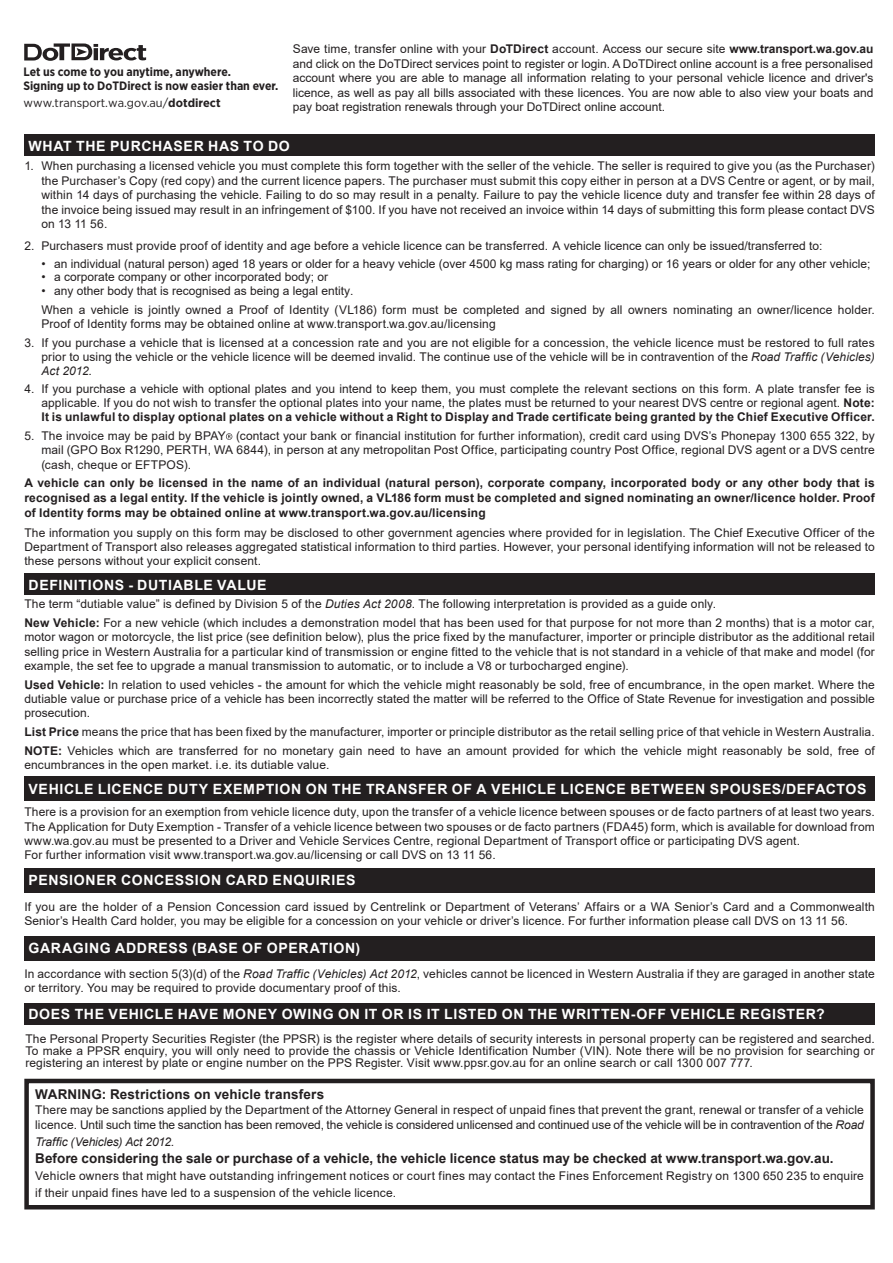
<style>
.page{position:relative;width:893px;height:1263px;background:#fff}
.page>*{position:absolute;margin:0;border:0;box-sizing:border-box;transform-origin:0 0}
.t1{font:700 14.1px "Arial";letter-spacing:.045em;color:#fff}
.t2{font:700 13.5px "Arial";letter-spacing:.005em;color:#231f20}
.t3{font:700 12.15px "Gotham Narrow";color:#231f20}
.t4{font:12px/14.4px "Arial";letter-spacing:.01em;color:#231f20;text-align:justify}
.t5{font:700 12px/15px "Arial";letter-spacing:.02em;color:#231f20;text-align:justify}
.t6{font:italic 12px "Arial";letter-spacing:-.01em;color:#231f20}
.t7{font:11.85px "Gotham Narrow";color:#231f20;scale:1.07 1}
.s1{font-weight:700}
.s2{font-style:italic}
</style>
<div class="page">
<div style="left:24px;top:574px;width:851px;height:21px;background:#231f20"></div>
<div style="left:24px;top:1003px;width:851px;height:21px;background:#231f20"></div>
<div style="left:24px;top:868px;width:851px;height:24px;background:#231f20"></div>
<div style="left:24px;top:777px;width:851px;height:24px;background:#231f20"></div>
<div style="left:24px;top:936px;width:851px;height:24px;background:#231f20"></div>
<div style="left:24px;top:1079px;width:851px;height:130px;border:4px solid #231f20"></div>
<div style="left:24px;top:135px;width:851px;height:21px;background:#231f20"></div>
<svg style="left:226px;top:433px;width:6px;height:7px"></svg>
<svg style="left:24px;top:43px;width:122px;height:18px"></svg>
<p class="t4" style="left:293px;top:42px;width:582px">Save time, transfer online with your <span class="s1">DoTDirect</span> account. Access our secure site <span class="s1">www.transport.wa.gov.au </span>and click on the DoTDirect services point to register or login. A DoTDirect online account is a free personalised account where you are able to manage all information relating to your personal vehicle licence and driver's</p>
<p class="t3" style="left:23px;top:64px;width:209px">Let us come to you anytime, anywhere.</p>
<p class="t3" style="left:23px;top:78px;width:256px">Signing up to DoTDirect is now easier than ever.</p>
<p class="t4" style="left:293px;top:85px;width:582px">licence, as well as pay all bills associated with these licences. You are now able to also view your boats and</p>
<p class="t7" style="left:24px;top:95px;width:186px">www.transport.wa.gov.au/<span class="s1">dotdirect</span></p>
<p class="t4" style="left:293px;top:100px;width:374px">pay boat registration renewals through your DoTDirect online account.</p>
<p class="t1" style="left:29px;top:136px;width:263px">WHAT THE PURCHASER HAS TO DO</p>
<p class="t4" style="left:41px;top:159px;width:835px;text-indent:-17px">1. When purchasing a licensed vehicle you must complete this form together with the seller of the vehicle. The seller is required to give you (as the Purchaser) the Purchaser’s Copy (red copy) and the current licence papers. The purchaser must submit this copy either in person at a DVS Centre or agent, or by mail, within 14 days of purchasing the vehicle. Failing to do so may result in a penalty. Failure to pay the vehicle licence duty and transfer fee within 28 days of the invoice being issued may result in an infringement of $100. If you have not received an invoice within 14 days of submitting this form please contact DVS on 13 11 56.</p>
<p class="t4" style="left:24px;top:239px;width:800px">2. Purchasers must provide proof of identity and age before a vehicle licence can be transferred. A vehicle licence can only be issued/transferred to:</p>
<p class="t4" style="left:41px;top:256px;width:831px">• an individual (natural person) aged 18 years or older for a heavy vehicle (over 4500 kg mass rating for charging) or 16 years or older for any other vehicle;</p>
<p class="t4" style="left:41px;top:270px;width:288px">• a corporate company or other incorporated body; or</p>
<p class="t4" style="left:41px;top:281px;width:835px;line-height:18.6px">• any other body that is recognised as being a legal entity.<br>When a vehicle is jointly owned a Proof of Identity (VL186) form must be completed and signed by all owners nominating an owner/licence holder.</p>
<p class="t4" style="left:41px;top:317px;width:456px">Proof of Identity forms may be obtained online at www.transport.wa.gov.au/licensing</p>
<p class="t4" style="left:41px;top:335px;width:835px;text-indent:-17px">3. If you purchase a vehicle that is licensed at a concession rate and you are not eligible for a concession, the vehicle licence must be restored to full rates prior to using the vehicle or the vehicle licence will be deemed invalid. The continue use of the vehicle will be in contravention of the <span class="s2">Road Traffic (Vehicles)<br>Act 2012.</span></p>
<p class="t4" style="left:41px;top:382px;width:835px;line-height:14px;text-indent:-17px">4. If you purchase a vehicle with optional plates and you intend to keep them, you must complete the relevant sections on this form. A plate transfer fee is applicable. If you do not wish to transfer the optional plates into your name, the plates must be returned to your nearest DVS centre or regional agent. <span class="s1">Note:<br>It is unlawful to display optional plates on a vehicle without a Right to Display and Trade certificate being granted by the Chief Executive Officer.</span></p>
<p class="t4" style="left:41px;top:428px;width:835px;text-indent:-17px">5. The invoice may be paid by BPAY (contact your bank or financial institution for further information), credit card using DVS’s Phonepay 1300 655 322, by mail (GPO Box R1290, PERTH, WA 6844), in person at any metropolitan Post Office, participating country Post Office, regional DVS agent or a DVS centre (cash, cheque or EFTPOS).</p>
<p class="t5" style="left:24px;top:475px;width:852px">A vehicle can only be licensed in the name of an individual (natural person), corporate company, incorporated body or any other body that is recognised as a legal entity. If the vehicle is jointly owned, a VL186 form must be completed and signed nominating an owner/licence holder. Proof of Identity forms may be obtained online at www.transport.wa.gov.au/licensing</p>
<p class="t4" style="left:24px;top:525px;width:852px">The information you supply on this form may be disclosed to other government agencies where provided for in legislation. The Chief Executive Officer of the Department of Transport also releases aggregated statistical information to third parties. However, your personal identifying information will not be released to these persons without your explicit consent.</p>
<p class="t1" style="left:29px;top:575px;width:240px">DEFINITIONS - DUTIABLE VALUE</p>
<p class="t4" style="left:24px;top:594px;width:852px;line-height:18.6px">The term “dutiable value” is defined by Division 5 of the <span class="s2">Duties Act 2008</span>. The following interpretation is provided as a guide only.<br><span class="s1">New Vehicle:</span> For a new vehicle (which includes a demonstration model that has been used for that purpose for not more than 2 months) that is a motor car,</p>
<p class="t4" style="left:24px;top:630px;width:852px">motor wagon or motorcycle, the list price (see definition below), plus the price fixed by the manufacturer, importer or principle distributor as the additional retail selling price in Western Australia for a particular kind of transmission or engine fitted to the vehicle that is not standard in a vehicle of that make and model (for example, the set fee to upgrade a manual transmission to automatic, or to include a V8 or turbocharged engine).</p>
<p class="t4" style="left:24px;top:677px;width:852px"><span class="s1">Used Vehicle:</span> In relation to used vehicles - the amount for which the vehicle might reasonably be sold, free of encumbrance, in the open market. Where the dutiable value or purchase price of a vehicle has been incorrectly stated the matter will be referred to the Office of State Revenue for investigation and possible prosecution.</p>
<p class="t4" style="left:24px;top:722px;width:852px;line-height:18.6px"><span class="s1">List Price</span> means the price that has been fixed by the manufacturer, importer or principle distributor as the retail selling price of that vehicle in Western Australia.<br><span class="s1">NOTE:</span> Vehicles which are transferred for no monetary gain need to have an amount provided for which the vehicle might reasonably be sold, free of</p>
<p class="t4" style="left:24px;top:758px;width:307px">encumbrances in the open market. i.e. its dutiable value.</p>
<p class="t1" style="left:29px;top:779px;width:840px">VEHICLE LICENCE DUTY EXEMPTION ON THE TRANSFER OF A VEHICLE LICENCE BETWEEN SPOUSES/DEFACTOS</p>
<p class="t4" style="left:24px;top:805px;width:852px;text-align:left">There is a provision for an exemption from vehicle licence duty, upon the transfer of a vehicle licence between spouses or de facto partners of at least two years.<br>The Application for Duty Exemption - Transfer of a vehicle licence between two spouses or de facto partners (FDA45) form, which is available for download from www.wa.gov.au must be presented to a Driver and Vehicle Services Centre, regional Department of Transport office or participating DVS agent.<br>For further information visit www.transport.wa.gov.au/licensing or call DVS on 13 11 56.</p>
<p class="t1" style="left:29px;top:870px;width:328px">PENSIONER CONCESSION CARD ENQUIRIES</p>
<p class="t4" style="left:24px;top:899px;width:852px">If you are the holder of a Pension Concession card issued by Centrelink or Department of Veterans’ Affairs or a WA Senior’s Card and a Commonwealth<br>Senior’s Health Card holder, you may be eligible for a concession on your vehicle or driver’s licence. For further information please call DVS on 13 11 56.</p>
<p class="t1" style="left:29px;top:938px;width:333px">GARAGING ADDRESS (BASE OF OPERATION)</p>
<p class="t4" style="left:24px;top:966px;width:852px">In accordance with section 5(3)(d) of the <span class="s2">Road Traffic (Vehicles) Act 2012</span>, vehicles cannot be licenced in Western Australia if they are garaged in another state or territory. You may be required to provide documentary proof of this.</p>
<p class="t1" style="left:29px;top:1004px;width:798px">DOES THE VEHICLE HAVE MONEY OWING ON IT OR IS IT LISTED ON THE WRITTEN-OFF VEHICLE REGISTER?</p>
<p class="t4" style="left:25px;top:1032px;width:851px;line-height:12px">The Personal Property Securities Register (the PPSR) is the register where details of security interests in personal property can be registered and searched.<br>To make a PPSR enquiry, you will only need to provide the chassis or Vehicle Identification Number (VIN). Note there will be no provision for searching or registering an interest by plate or engine number on the PPS Register. Visit www.ppsr.gov.au for an online search or call 1300 007 777.</p>
<p class="t2" style="left:35px;top:1085px;width:290px">WARNING: Restrictions on vehicle transfers</p>
<p class="t4" style="left:35px;top:1103px;width:830px;line-height:15px">There may be sanctions applied by the Department of the Attorney General in respect of unpaid fines that prevent the grant, renewal or transfer of a vehicle licence. Until such time the sanction has been removed, the vehicle is considered unlicensed and continued use of the vehicle will be in contravention of the <span class="s2">Road</span></p>
<p class="t6" style="left:35px;top:1134px;width:141px">Traffic (Vehicles) Act 2012.</p>
<p class="t2" style="left:35px;top:1149px;width:800px">Before considering the sale or purchase of a vehicle, the vehicle licence status may be checked at www.transport.wa.gov.au.</p>
<p class="t4" style="left:35px;top:1167px;width:830px;line-height:16.8px">Vehicle owners that might have outstanding infringement notices or court fines may contact the Fines Enforcement Registry on 1300 650 235 to enquire if their unpaid fines have led to a suspension of the vehicle licence.</p>
</div>
